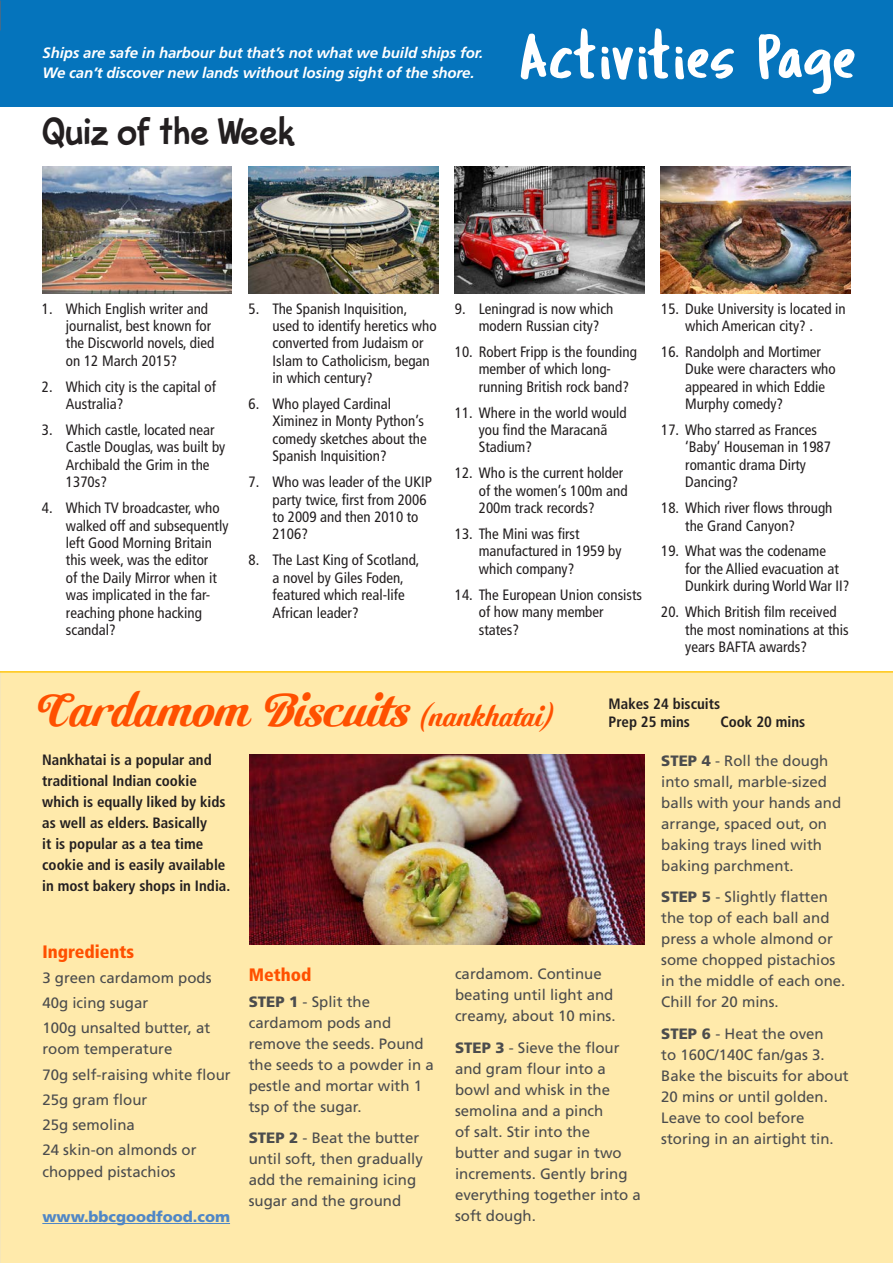
<style>
.page{position:relative;width:893px;height:1263px;background:#fff}
.page>*{position:absolute;margin:0;border:0;box-sizing:border-box;transform-origin:0 0}
.t1{font:64.5px "Tragic Marker";color:#fff}
.t2{font:49.5px "Cutiful";color:#ff5000}
.No_Spacing{font:36px "Bleeker";letter-spacing:.02em;color:#231f20}
.t3{font:900 condensed 18px "Frutiger";color:#ff5000}
.t4{font:condensed 15px/17.4px "Frutiger";color:#231f20}
.Body{font:15px/21px "Frutiger";color:#4b4c4d}
.t5{font:700 condensed 15px/21px "Frutiger";color:#231f20}
.Body-2{font:italic 700 15px/19.5px "Frutiger";letter-spacing:-.01em;color:#fff}
.Body-3{font:900 15px "Frutiger";color:#5087c6}
.s1{font-size:30px}
.s2{font-weight:900}
</style>
<div class="page">
<div style="left:0;top:671px;width:893px;height:592px;background:#ffeaab"></div>
<div style="left:0;top:0;width:893px;height:106px;background:#0574bc"></div>
<hr style="left:0;top:671px;width:893px;height:2px;background:#ffc717">
<img style="left:42px;top:166px;width:190px;height:128px">
<img style="left:661px;top:166px;width:189px;height:128px">
<img style="left:249px;top:166px;width:189px;height:128px">
<img style="left:455px;top:166px;width:189px;height:128px">
<hr style="left:42px;top:1223px;width:188px;height:1px;background:#5087c6">
<img style="left:249px;top:754px;width:395px;height:190px">
<p class="Body-2" style="left:43px;top:43px;width:442px">Ships are safe in harbour but that’s not what we build ships for.<br>We can’t discover new lands without losing sight of the shore.</p>
<p class="No_Spacing" style="left:42px;top:111px;width:254px">Quiz of the Week</p>
<p class="t1" style="left:521px;top:17px;width:338px">Activities Page</p>
<p class="t4" style="left:66px;top:300px;width:150px;text-indent:-24px">1. Which English writer and journalist, best known for the Discworld novels, died on 12 March 2015?</p>
<p class="t4" style="left:66px;top:378px;width:151px;text-indent:-24px">2. Which city is the capital of<br>Australia?</p>
<p class="t4" style="left:66px;top:421px;width:161px;text-indent:-24px">3. Which castle, located near<br>Castle Douglas, was built by<br>Archibald the Grim in the<br>1370s?</p>
<p class="t4" style="left:66px;top:499px;width:164px;text-indent:-24px">4. Which TV broadcaster, who walked off and subsequently left Good Morning Britain this week, was the editor<br>of the Daily Mirror when it was implicated in the far&shy;reaching phone hacking scandal?</p>
<p class="t4" style="left:273px;top:300px;width:166px;text-indent:-24px">5. The Spanish Inquisition, used to identify heretics who converted from Judaism or<br>Islam to Catholicism, began in which century?</p>
<p class="t4" style="left:273px;top:395px;width:156px;text-indent:-24px">6. Who played Cardinal<br>Ximinez in Monty Python’s comedy sketches about the<br>Spanish Inquisition?</p>
<p class="t4" style="left:273px;top:473px;width:161px;text-indent:-24px">7. Who was leader of the UKIP party twice, first from 2006 to 2009 and then 2010 to<br>2106?</p>
<p class="t4" style="left:273px;top:551px;width:148px;text-indent:-24px">8. The Last King of Scotland, a novel by Giles Foden, featured which real-life<br>African leader?</p>
<p class="t4" style="left:479px;top:300px;width:136px;text-indent:-24px">9. Leningrad is now which modern Russian city?</p>
<p class="t4" style="left:479px;top:343px;width:160px;text-indent:-24px">10. Robert Fripp is the founding member of which long&shy;running British rock band?</p>
<p class="t4" style="left:479px;top:404px;width:149px;text-indent:-24px">11. Where in the world would you find the Maracanã<br>Stadium?</p>
<p class="t4" style="left:479px;top:464px;width:150px;text-indent:-24px">12. Who is the current holder of the women’s 100m and<br>200m track records?</p>
<p class="t4" style="left:479px;top:525px;width:144px;text-indent:-24px">13. The Mini was first manufactured in 1959 by which company?</p>
<p class="t4" style="left:479px;top:586px;width:165px;text-indent:-24px">14. The European Union consists of how many member states?</p>
<p class="t4" style="left:661px;top:300px;width:186px;text-align:center">15. Duke University is located in which American city? .</p>
<p class="t4" style="left:685px;top:343px;width:152px;text-indent:-24px">16. Randolph and Mortimer<br>Duke were characters who appeared in which Eddie<br>Murphy comedy?</p>
<p class="t4" style="left:685px;top:421px;width:147px;text-indent:-24px">17. Who starred as Frances ‘Baby’ Houseman in 1987 romantic drama Dirty<br>Dancing?</p>
<p class="t4" style="left:685px;top:499px;width:149px;text-indent:-24px">18. Which river flows through the Grand Canyon?</p>
<p class="t4" style="left:685px;top:543px;width:166px;text-indent:-24px">19. What was the codename<br>for the Allied evacuation at<br>Dunkirk during World War II?</p>
<p class="t4" style="left:685px;top:603px;width:165px;text-indent:-24px">20. Which British film received the most nominations at this years BAFTA awards?</p>
<p class="t2" style="left:31px;top:681px;width:521px">Cardamom Biscuits <span class="s1">(nankhatai)</span></p>
<p class="t5" style="left:609px;top:695px;width:113px;line-height:18px">Makes 24 biscuits<br>Prep 25 mins</p>
<p class="t5" style="left:720px;top:712px;width:86px">Cook 20 mins</p>
<p class="t5" style="left:42px;top:750px;width:190px">Nankhatai is a popular and traditional Indian cookie which is equally liked by kids as well as elders. Basically<br>it is popular as a tea time cookie and is easily available in most bakery shops in India.</p>
<p class="t3" style="left:42px;top:940px;width:93px">Ingredients</p>
<p class="Body" style="left:42px;top:967px;width:171px">3 green cardamom pods</p>
<p class="Body" style="left:42px;top:992px;width:107px">40g icing sugar</p>
<p class="Body" style="left:42px;top:1017px;width:169px">100g unsalted butter, at room temperature</p>
<p class="Body" style="left:42px;top:1064px;width:190px">70g self-raising white flour</p>
<p class="Body" style="left:42px;top:1089px;width:107px">25g gram flour</p>
<p class="Body" style="left:42px;top:1114px;width:94px">25g semolina</p>
<p class="Body" style="left:42px;top:1139px;width:156px;line-height:21.6px">24 skin-on almonds or chopped pistachios</p>
<p class="Body-3" style="left:42px;top:1208px;width:189px">www.bbcgoodfood.com</p>
<p class="t3" style="left:249px;top:964px;width:64px">Method</p>
<p class="Body" style="left:249px;top:991px;width:187px"><span class="s2">STEP 1</span> - Split the cardamom pods and remove the seeds. Pound the seeds to a powder in a pestle and mortar with 1 tsp of the sugar.</p>
<p class="Body" style="left:249px;top:1127px;width:176px"><span class="s2">STEP 2</span> - Beat the butter until soft, then gradually add the remaining icing sugar and the ground</p>
<p class="Body" style="left:455px;top:964px;width:162px">cardamom. Continue beating until light and creamy, about 10 mins.</p>
<p class="Body" style="left:455px;top:1037px;width:187px"><span class="s2">STEP 3</span> - Sieve the flour and gram flour into a bowl and whisk in the semolina and a pinch<br>of salt. Stir into the<br>butter and sugar in two increments. Gently bring everything together into a soft dough.</p>
<p class="Body" style="left:661px;top:750px;width:182px"><span class="s2">STEP 4</span> - Roll the dough into small, marble-sized balls with your hands and arrange, spaced out, on baking trays lined with baking parchment.</p>
<p class="Body" style="left:661px;top:886px;width:186px"><span class="s2">STEP 5</span> - Slightly flatten the top of each ball and press a whole almond or some chopped pistachios in the middle of each one.<br>Chill for 20 mins.</p>
<p class="Body" style="left:661px;top:1023px;width:189px"><span class="s2">STEP 6</span> - Heat the oven<br>to 160C/140C fan/gas 3.<br>Bake the biscuits for about<br>20 mins or until golden.<br>Leave to cool before storing in an airtight tin.</p>
</div>
